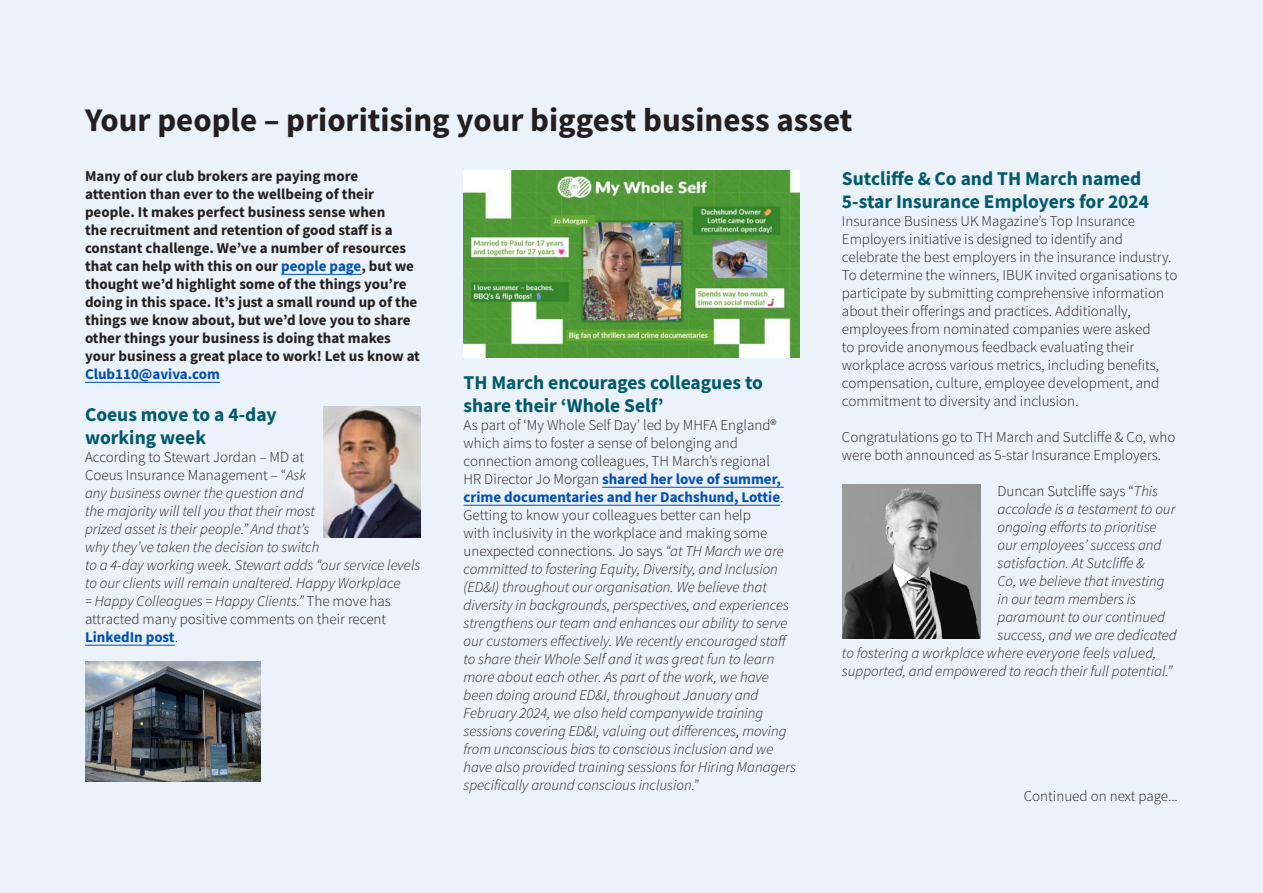
<style>
.page{position:relative;width:1263px;height:893px;background:#ecf2f9}
.page>*{position:absolute;margin:0;border:0;box-sizing:border-box;transform-origin:0 0}
.Heading_1{font:700 33px "Source Sans Pro";color:#231f20}
.Heading_4{font:700 19.5px/23.4px "Source Sans Pro";color:#005a6c}
.t1{font:italic 300 15px/18px "Source Sans Pro";color:#231f20}
.t2{font:300 15px/18px "Source Sans Pro";color:#231f20}
.t3{font:700 15px/18px "Source Sans Pro";color:#231f20}
.s1{font-style:italic}
.s2{color:#004fb6}
.s3{font-style:normal}
.s4{font-weight:700;font-style:normal;color:#004fb6}
</style>
<div class="page">
<hr style="left:281px;top:274px;width:80px;height:1px;background:#004fb6">
<hr style="left:85px;top:382px;width:135px;height:1px;background:#004fb6">
<hr style="left:85px;top:645px;width:90px;height:1px;background:#004fb6">
<hr style="left:602px;top:487px;width:182px;height:1px;background:#004fb6">
<hr style="left:463px;top:505px;width:317px;height:1px;background:#004fb6">
<img style="left:85px;top:661px;width:175px;height:120px">
<img style="left:323px;top:406px;width:98px;height:131px">
<img style="left:463px;top:170px;width:336px;height:188px">
<img style="left:842px;top:485px;width:138px;height:154px">
<p class="Heading_1" style="left:85px;top:98px;width:769px">Your people – prioritising your biggest business asset</p>
<p class="Heading_4" style="left:842px;top:166px;width:309px">Sutcliffe &amp; Co and TH March named<br>5-star Insurance Employers for 2024</p>
<p class="t2" style="left:842px;top:212px;width:337px">Insurance Business UK Magazine’s Top Insurance Employers initiative is designed to identify and celebrate the best employers in the insurance industry.<br>To determine the winners, IBUK invited organisations to participate by submitting comprehensive information about their offerings and practices. Additionally, employees from nominated companies were asked<br>to provide anonymous feedback evaluating their workplace across various metrics, including benefits, compensation, culture, employee development, and commitment to diversity and inclusion.</p>
<p class="t2" style="left:842px;top:428px;width:335px">Congratulations go to TH March and Sutcliffe &amp; Co, who were both announced as 5-star Insurance Employers.</p>
<p class="t2" style="left:997px;top:482px;width:162px">Duncan Sutcliffe says “<span class="s1">This</span></p>
<p class="t1" style="left:997px;top:500px;width:179px">accolade is a testament to our</p>
<p class="t1" style="left:997px;top:518px;width:161px">ongoing efforts to prioritise</p>
<p class="t1" style="left:997px;top:536px;width:165px">our employees’ success and</p>
<p class="t1" style="left:997px;top:554px;width:149px">satisfaction. At Sutcliffe &amp;</p>
<p class="t1" style="left:997px;top:572px;width:169px">Co, we believe that investing</p>
<p class="t1" style="left:997px;top:590px;width:140px">in our team members is</p>
<p class="t1" style="left:997px;top:608px;width:169px">paramount to our continued</p>
<p class="t1" style="left:997px;top:626px;width:181px">success, and we are dedicated</p>
<p class="t1" style="left:842px;top:644px;width:316px">to fostering a workplace where everyone feels valued,</p>
<p class="t1" style="left:842px;top:662px;width:332px">supported, and empowered to reach their full potential.”</p>
<p class="t3" style="left:85px;top:167px;width:336px">Many of our club brokers are paying more attention than ever to the wellbeing of their people. It makes perfect business sense when<br>the recruitment and retention of good staff is a constant challenge. We’ve a number of resources that can help with this on our <span class="s2">people page</span>, but we thought we’d highlight some of the things you’re doing in this space. It’s just a small round up of the things we know about, but we’d love you to share other things your business is doing that makes your business a great place to work! Let us know at <span class="s2">Club110@aviva.com</span></p>
<p class="Heading_4" style="left:85px;top:402px;width:193px">Coeus move to a 4-day working week</p>
<p class="t1" style="left:85px;top:448px;width:337px"><span class="s3">According to Stewart Jordan – MD at<br>Coeus Insurance Management – “</span>Ask<br>any business owner the question and<br>the majority will tell you that their most<br>prized asset is their people.” And that’s<br>why they’ve taken the decision to switch<br>to a 4-day working week. Stewart adds “our service levels to our clients will remain unaltered. Happy Workplace<br>= Happy Colleagues = Happy Clients.” <span class="s3">The move has attracted many positive comments on their recent </span><span class="s4">LinkedIn post</span><span class="s3">.</span></p>
<p class="Heading_4" style="left:463px;top:370px;width:301px">TH March encourages colleagues to share their ‘Whole Self’</p>
<p class="t1" style="left:463px;top:416px;width:334px"><span class="s3">As part of ‘My Whole Self Day’ led by MHFA England® which aims to foster a sense of belonging and connection among colleagues, TH March’s regional<br>HR Director Jo Morgan</span> <span class="s4">shared her love of summer, crime documentaries and her Dachshund, Lottie</span><span class="s3">.<br>Getting to know your colleagues better can help<br>with inclusivity in the workplace and making some unexpected connections. Jo says</span> “at TH March we are committed to fostering Equity, Diversity, and Inclusion (ED&amp;I) throughout our organisation. We believe that diversity in backgrounds, perspectives, and experiences strengthens our team and enhances our ability to serve our customers effectively. We recently encouraged staff to share their Whole Self and it was great fun to learn more about each other. As part of the work, we have been doing around ED&amp;I, throughout January and February 2024, we also held companywide training sessions covering ED&amp;I, valuing out differences, moving from unconscious bias to conscious inclusion and we have also provided training sessions for Hiring Managers specifically around conscious inclusion.”</p>
<p class="t2" style="left:1024px;top:787px;width:156px">Continued on next page...</p>
</div>
